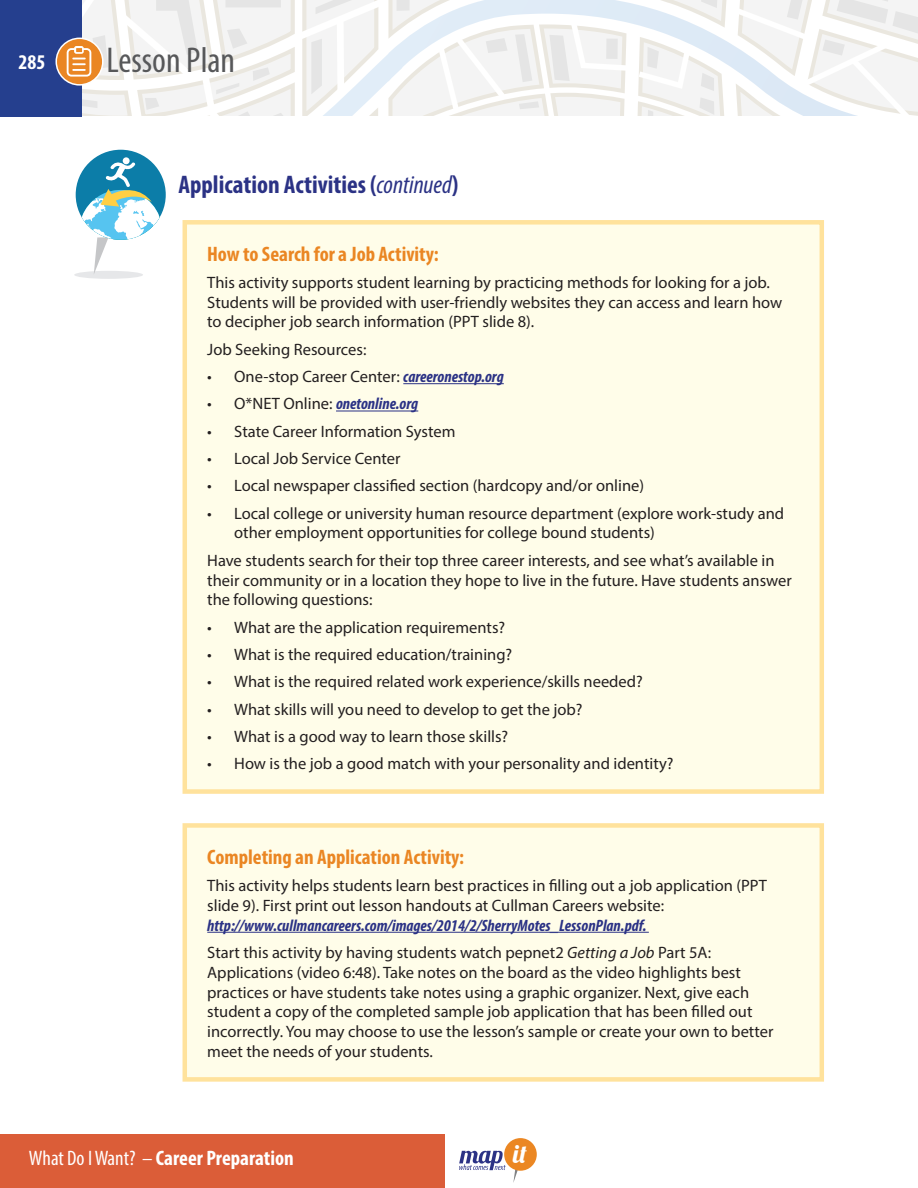
<style>
.page{position:relative;width:918px;height:1188px;background:#fff}
.page>*{position:absolute;margin:0;border:0;box-sizing:border-box;transform-origin:0 0}
.t1{font:condensed 36px "Myriad Pro";color:#57585a}
.t2{font:700 condensed 25.5px "Myriad Pro";color:#2b3285}
.t3{font:25.35px "Lobster 1.3";color:#fff}
.t4{font:700 condensed 21px "Myriad Pro";color:#ea8623}
.t5{font:700 condensed 21px "Myriad Pro";color:#fff}
.t6{font:16.5px/19.8px "Myriad Pro";color:#231f20}
.t7{font:italic 700 condensed 16.5px/27.3px "Myriad Pro";color:#2b3285}
.s1{font-weight:400;font-style:italic}
.s2{font-weight:700;font-style:italic;font-stretch:condensed;color:#2b3285}
.s3{font-weight:400;font-style:normal;font-stretch:normal;color:#231f20}
.s4{font-weight:400;font-stretch:normal;color:#231f20}
.s5{font-weight:400}
</style>
<div class="page">
<svg style="left:729px;top:0;width:189px;height:115px"></svg>
<svg style="left:0;top:0;width:729px;height:115px"></svg>
<svg style="left:513px;top:1169px;width:5px;height:14px"></svg>
<div style="left:504px;top:1138px;width:33px;height:33px;background:#eb8723;border-radius:50%"></div>
<svg style="left:459px;top:1151px;width:47px;height:19px"></svg>
<div style="left:0;top:1134px;width:445px;height:54px;background:#db5d38"></div>
<div style="left:185px;top:222px;width:637px;height:570px;background:#fffde9"></div>
<div style="left:185px;top:825px;width:637px;height:254px;background:#fffde9"></div>
<div style="left:74px;top:271px;width:69px;height:8px;background:#e6e7e9;border-radius:50%"></div>
<div style="left:76px;top:150px;width:90px;height:90px;background:#0c7da8;border-radius:50%"></div>
<div style="left:123px;top:157px;width:7px;height:7px;background:#fff;border-radius:50%"></div>
<svg style="left:79px;top:161px;width:83px;height:113px"></svg>
<hr style="left:403px;top:383px;width:101px;height:1px;background:#2b3285">
<hr style="left:336px;top:411px;width:82px;height:1px;background:#2b3285">
<div style="left:183px;top:220px;width:641px;height:574px;border:4px solid #ffe29c"></div>
<hr style="left:207px;top:932px;width:442px;height:1px;background:#2b3285">
<div style="left:183px;top:823px;width:641px;height:259px;border:4px solid #ffe29c"></div>
<p class="t5" style="left:19px;top:49px;width:28px">285</p>
<h1 class="t1" style="left:107px;top:39px;width:130px">Lesson Plan</h1>
<h2 class="t2" style="left:178px;top:169px;width:282px">Application Activities (<span class="s1">continued</span>)</h2>
<p class="t4" style="left:207px;top:240px;width:233px">How to Search for a Job Activity:</p>
<p class="t6" style="left:207px;top:272px;width:577px">This activity supports student learning by practicing methods for looking for a job.<br>Students will be provided with user-friendly websites they can access and learn how to decipher job search information (PPT slide 8).</p>
<p class="t6" style="left:207px;top:339px;width:161px">Job Seeking Resources:</p>
<p class="t6" style="left:207px;top:366px;width:298px">• One-stop Career Center: <span class="s2">careeronestop.org</span></p>
<p class="t7" style="left:207px;top:390px;width:213px"><span class="s3">• O*NET Online:</span> onetonline.org</p>
<p class="t6" style="left:207px;top:421px;width:250px">• State Career Information System</p>
<p class="t6" style="left:207px;top:448px;width:195px">• Local Job Service Center</p>
<p class="t6" style="left:207px;top:476px;width:438px">• Local newspaper classifed section (hardcopy and/or online)</p>
<p class="t6" style="left:234px;top:503px;width:551px;text-indent:-27px">• Local college or university human resource department (explore work-study and other employment opportunities for college bound students)</p>
<p class="t6" style="left:207px;top:550px;width:586px">Have students search for their top three career interests, and see what’s available in their community or in a location they hope to live in the future. Have students answer the following questions:</p>
<p class="t6" style="left:207px;top:617px;width:300px">• What are the application requirements?</p>
<p class="t6" style="left:207px;top:644px;width:307px">• What is the required education/training?</p>
<p class="t6" style="left:207px;top:672px;width:437px">• What is the required related work experience/skills needed?</p>
<p class="t6" style="left:207px;top:699px;width:377px">• What skills will you need to develop to get the job?</p>
<p class="t6" style="left:207px;top:726px;width:303px">• What is a good way to learn those skills?</p>
<p class="t6" style="left:207px;top:753px;width:468px">• How is the job a good match with your personality and identity?</p>
<p class="t4" style="left:207px;top:844px;width:258px">Completing an Application Activity:</p>
<p class="t6" style="left:207px;top:875px;width:561px">This activity helps students learn best practices in flling out a job application (PPT slide 9). First print out lesson handouts at Cullman Careers website:</p>
<p class="t7" style="left:207px;top:911px;width:505px">http://www.cullmancareers.com/images/2014/2/SherryMotes_LessonPlan.pdf.<br><span class="s3">Start this activity by having students watch pepnet2</span> <span class="s4">Getting a Job</span> <span class="s3">Part 5A:</span></p>
<p class="t6" style="left:207px;top:962px;width:568px">Applications (video 6:48). Take notes on the board as the video highlights best practices or have students take notes using a graphic organizer. Next, give each student a copy of the completed sample job application that has been flled out incorrectly. You may choose to use the lesson’s sample or create your own to better meet the needs of your students.</p>
<p class="t5" style="left:29px;top:1145px;width:266px"><span class="s5">What Do I Want? –</span> Career Preparation</p>
<h3 class="t3" style="left:513px;top:1138px;width:16px">it</h3>
</div>
